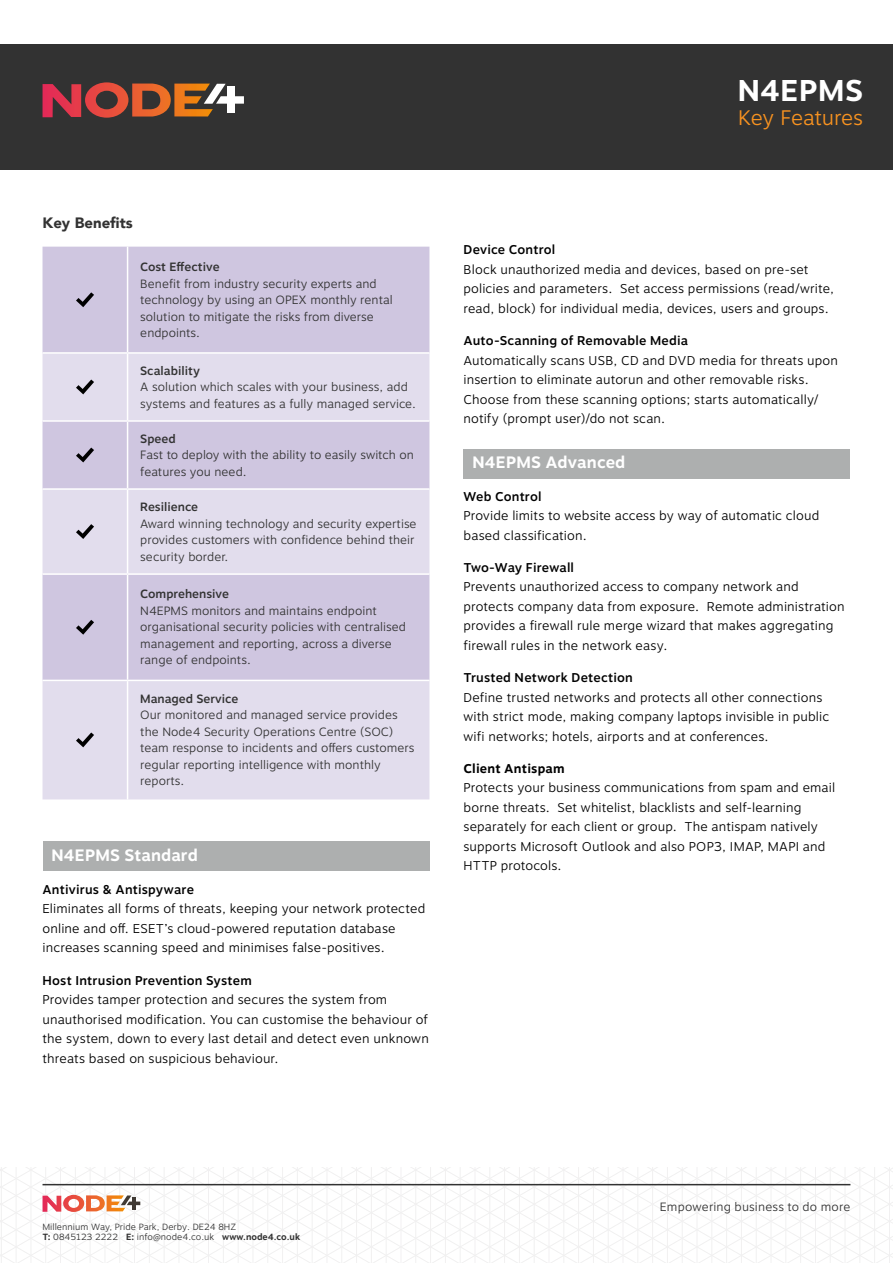
<style>
.page{position:relative;width:893px;height:1263px;background:#fff}
.page>*{position:absolute;margin:0;border:0;box-sizing:border-box;transform-origin:0 0}
.t1{font:700 30px "Motiva Sans";letter-spacing:.02em;color:#fff}
.t2{font:300 21px "Motiva Sans";letter-spacing:-.015em;color:#f79220}
.t3{font:700 16.5px "Motiva Sans";letter-spacing:.005em;color:#fff}
.t4{font:900 15px "Avenir";color:#323232}
.t5{font:300 12.75px/19.5px "Motiva Sans";letter-spacing:.01em;color:#000}
.t6{font:500 12.75px "Motiva Sans";letter-spacing:.01em;color:#000}
.t7{font:700 12.75px "Motiva Sans";letter-spacing:.01em;color:#000}
.t8{font:300 12px/16.5px "Motiva Sans";color:#323232}
.t9{font:500 12px "Motiva Sans";color:#323232}
.t10{font:300 9px/10.8px "Motiva Sans";color:#323232}
.s1{font-weight:700}
</style>
<div class="page">
<div style="left:463px;top:449px;width:387px;height:29px;background:#adafaf"></div>
<div style="left:43px;top:841px;width:386px;height:30px;background:#adafaf"></div>
<div style="left:43px;top:247px;width:386px;height:105px;background:#cfc6e0"></div>
<svg style="left:43px;top:354px;width:386px;height:445px;background:#dad4e7"></svg>
<hr style="left:127px;top:247px;width:1px;height:105px;background:#fff">
<hr style="left:127px;top:354px;width:1px;height:66px;background:#fff">
<hr style="left:43px;top:420px;width:85px;height:2px;background:#fff">
<hr style="left:128px;top:420px;width:301px;height:2px;background:#fff">
<hr style="left:127px;top:422px;width:1px;height:66px;background:#fff">
<hr style="left:43px;top:488px;width:85px;height:2px;background:#fff">
<hr style="left:128px;top:488px;width:301px;height:2px;background:#fff">
<hr style="left:127px;top:490px;width:1px;height:83px;background:#fff">
<hr style="left:43px;top:573px;width:85px;height:2px;background:#fff">
<hr style="left:128px;top:573px;width:301px;height:2px;background:#fff">
<hr style="left:127px;top:575px;width:1px;height:105px;background:#fff">
<hr style="left:43px;top:680px;width:85px;height:1px;background:#fff">
<hr style="left:128px;top:680px;width:301px;height:1px;background:#fff">
<hr style="left:127px;top:681px;width:1px;height:118px;background:#fff">
<svg style="left:76px;top:292px;width:18px;height:15px"></svg>
<svg style="left:76px;top:380px;width:18px;height:14px"></svg>
<svg style="left:76px;top:448px;width:18px;height:14px"></svg>
<svg style="left:76px;top:524px;width:18px;height:15px"></svg>
<svg style="left:76px;top:620px;width:18px;height:15px"></svg>
<svg style="left:76px;top:732px;width:18px;height:15px"></svg>
<div style="left:0;top:44px;width:893px;height:126px;background:#323232"></div>
<svg style="left:43px;top:82px;width:201px;height:36px"></svg>
<svg style="left:0;top:1167px;width:893px;height:96px"></svg>
<p class="t4" style="left:43px;top:210px;width:92px">Key Benefits</p>
<p class="t9" style="left:140px;top:258px;width:81px">Cost Effective</p>
<p class="t8" style="left:140px;top:275px;width:254px">Benefit from industry security experts and technology by using an OPEX monthly rental solution to mitigate the risks from diverse endpoints.</p>
<p class="t9" style="left:140px;top:362px;width:61px">Scalability</p>
<p class="t8" style="left:140px;top:379px;width:277px">A solution which scales with your business, add systems and features as a fully managed service.</p>
<p class="t9" style="left:140px;top:430px;width:37px">Speed</p>
<p class="t8" style="left:140px;top:447px;width:275px">Fast to deploy with the ability to easily switch on features you need.</p>
<p class="t9" style="left:140px;top:498px;width:59px">Resilience</p>
<p class="t8" style="left:140px;top:515px;width:278px">Award winning technology and security expertise provides customers with confidence behind their security border.</p>
<p class="t9" style="left:140px;top:585px;width:90px">Comprehensive</p>
<p class="t8" style="left:140px;top:603px;width:267px">N4EPMS monitors and maintains endpoint organisational security policies with centralised management and reporting, across a diverse range of endpoints.</p>
<p class="t9" style="left:140px;top:690px;width:99px">Managed Service</p>
<p class="t8" style="left:140px;top:707px;width:276px">Our monitored and managed service provides the Node4 Security Operations Centre (SOC) team response to incidents and offers customers regular reporting intelligence with monthly reports.</p>
<p class="t3" style="left:51px;top:843px;width:148px">N4EPMS Standard</p>
<p class="t6" style="left:43px;top:880px;width:153px">Antivirus &amp; Antispyware</p>
<p class="t5" style="left:43px;top:899px;width:384px">Eliminates all forms of threats, keeping your network protected online and off. ESET’s cloud-powered reputation database increases scanning speed and minimises false-positives.</p>
<p class="t6" style="left:43px;top:970px;width:211px">Host Intrusion Prevention System</p>
<p class="t5" style="left:43px;top:990px;width:388px">Provides tamper protection and secures the system from unauthorised modification. You can customise the behaviour of the system, down to every last detail and detect even unknown threats based on suspicious behaviour.</p>
<h1 class="t1" style="left:738px;top:69px;width:127px">N4EPMS</h1>
<h2 class="t2" style="left:738px;top:102px;width:126px">Key Features</h2>
<p class="t6" style="left:463px;top:241px;width:93px">Device Control</p>
<p class="t5" style="left:463px;top:260px;width:372px">Block unauthorized media and devices, based on pre-set policies and parameters. Set access permissions (read/write, read, block) for individual media, devices, users and groups.</p>
<p class="t6" style="left:463px;top:331px;width:226px">Auto-Scanning of Removable Media</p>
<p class="t5" style="left:463px;top:351px;width:376px">Automatically scans USB, CD and DVD media for threats upon insertion to eliminate autorun and other removable risks.<br>Choose from these scanning options; starts automatically/ notify (prompt user)/do not scan.</p>
<p class="t3" style="left:472px;top:450px;width:155px">N4EPMS Advanced</p>
<p class="t6" style="left:463px;top:487px;width:80px">Web Control</p>
<p class="t5" style="left:463px;top:506px;width:357px">Provide limits to website access by way of automatic cloud based classification.</p>
<p class="t6" style="left:463px;top:558px;width:112px">Two-Way Firewall</p>
<p class="t5" style="left:463px;top:577px;width:383px">Prevents unauthorized access to company network and protects company data from exposure. Remote administration provides a firewall rule merge wizard that makes aggregating firewall rules in the network easy.</p>
<p class="t6" style="left:463px;top:668px;width:171px">Trusted Network Detection</p>
<p class="t5" style="left:463px;top:687px;width:367px">Define trusted networks and protects all other connections with strict mode, making company laptops invisible in public wifi networks; hotels, airports and at conferences.</p>
<p class="t7" style="left:463px;top:759px;width:103px">Client Antispam</p>
<p class="t5" style="left:463px;top:778px;width:373px">Protects your business communications from spam and email borne threats. Set whitelist, blacklists and self-learning separately for each client or group. The antispam natively supports Microsoft Outlook and also POP3, IMAP, MAPI and HTTP protocols.</p>
<p class="t10" style="left:43px;top:1221px;width:259px">Millennium Way, Pride Park, Derby. DE24 8HZ<br><span class="s1">T:</span> 0845123 2222 <span class="s1">E:</span> info@node4.co.uk <span class="s1">www.node4.co.uk</span></p>
<p class="t8" style="left:660px;top:1198px;width:192px">Empowering business to do more</p>
</div>
